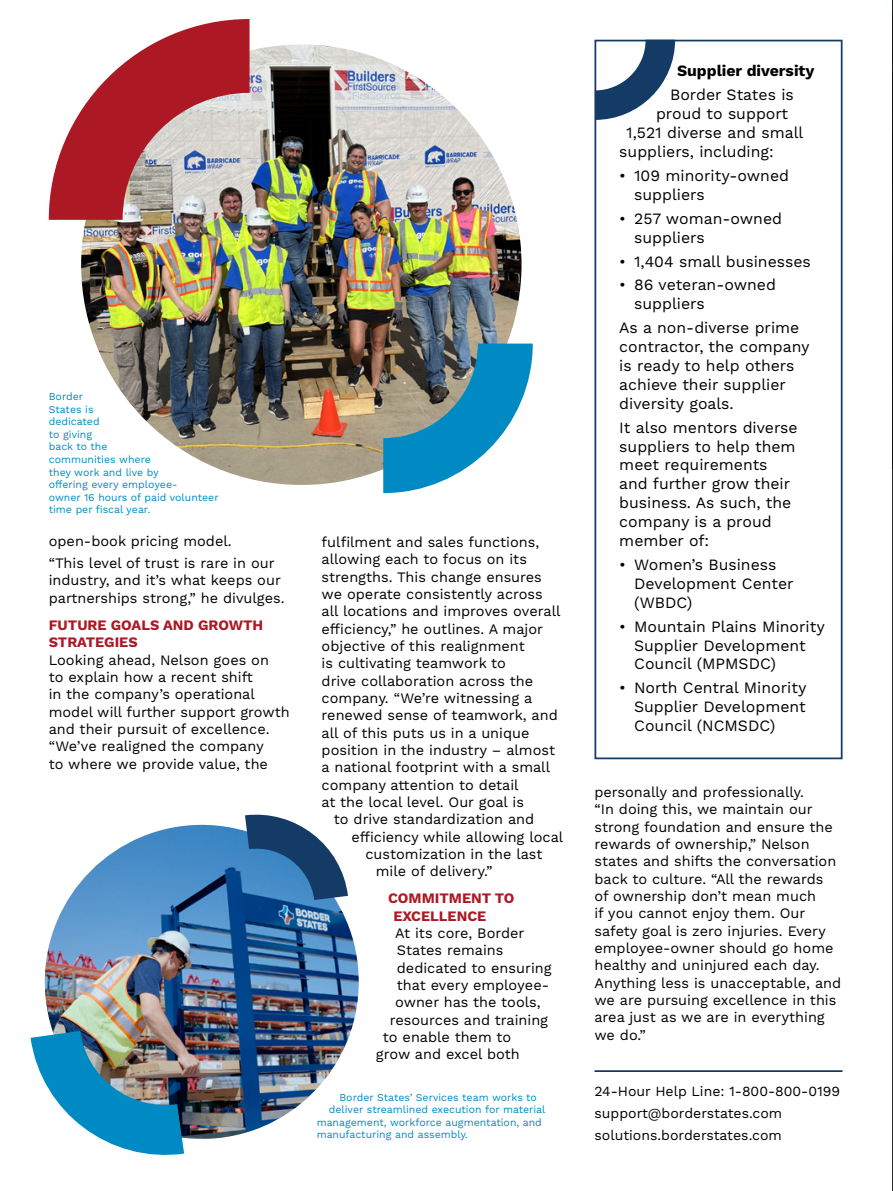
<style>
.page{position:relative;width:893px;height:1191px;background:#fff}
.page>*{position:absolute;margin:0;border:0;box-sizing:border-box;transform-origin:0 0}
.t1{font:15.75px/18.9px "Work Sans";color:#000}
.t2{font:700 15.75px/23.8px "Work Sans";color:#000}
.t3{font:14.35px/17.3px "Work Sans";color:#000}
.t4{font:700 14.35px "Work Sans";color:#ac1924}
.t5{font:14px/21.7px "Work Sans";color:#000}
.t6{font:10.5px/12.6px "Work Sans";color:#008ac4}
.s1{font-weight:700;color:#ac1924}
.s2{font-weight:400}
</style>
<div class="page">
<svg style="left:892px;top:0;width:1px;height:1191px"></svg>
<svg style="left:597px;top:43px;width:78px;height:77px"></svg>
<div style="left:594px;top:40px;width:248px;height:719px;border:2px solid #143b66"></div>
<img style="left:81px;top:44px;width:440px;height:441px;border-radius:220px">
<svg style="left:49px;top:19px;width:201px;height:201px"></svg>
<svg style="left:383px;top:343px;width:150px;height:150px"></svg>
<img style="left:45px;top:825px;width:314px;height:313px;border-radius:157px">
<img style="left:31px;top:1031px;width:153px;height:124px">
<svg style="left:245px;top:814px;width:103px;height:86px"></svg>
<hr style="left:594px;top:1070px;width:248px;height:2px;background:#143b66">
<p class="t6" style="left:49px;top:390px;width:171px">Border<br>States is<br>dedicated<br>to giving<br>back to the<br>communities where<br>they work and live by<br>offering every employee-<br>owner 16 hours of paid volunteer time per fiscal year.</p>
<p class="t3" style="left:49px;top:530px;width:227px;line-height:22.2px">open-book pricing model.<br>“This level of trust is rare in our</p>
<p class="t3" style="left:49px;top:572px;width:237px">industry, and it’s what keeps our partnerships strong,” he divulges.</p>
<p class="t3" style="left:49px;top:617px;width:243px"><span class="s1">FUTURE GOALS AND GROWTH<br>STRATEGIES<br></span>Looking ahead, Nelson goes on<br>to explain how a recent shift<br>in the company’s operational model will further support growth and their pursuit of excellence. “We’ve realigned the company<br>to where we provide value, the</p>
<p class="t3" style="left:322px;top:534px;width:219px">fulfilment and sales functions,</p>
<p class="t3" style="left:322px;top:551px;width:207px">allowing each to focus on its</p>
<p class="t3" style="left:322px;top:568px;width:222px">strengths. This change ensures</p>
<p class="t3" style="left:322px;top:586px;width:223px">we operate consistently across</p>
<p class="t3" style="left:322px;top:603px;width:240px">all locations and improves overall</p>
<p class="t3" style="left:322px;top:620px;width:223px">efficiency,” he outlines. A major</p>
<p class="t3" style="left:322px;top:638px;width:205px">objective of this realignment</p>
<p class="t3" style="left:322px;top:655px;width:186px">is cultivating teamwork to</p>
<p class="t3" style="left:322px;top:672px;width:213px">drive collaboration across the</p>
<p class="t3" style="left:322px;top:690px;width:212px">company. “We’re witnessing a</p>
<p class="t3" style="left:322px;top:707px;width:238px">renewed sense of teamwork, and</p>
<p class="t3" style="left:322px;top:724px;width:209px">all of this puts us in a unique</p>
<p class="t3" style="left:322px;top:742px;width:235px">position in the industry – almost</p>
<p class="t3" style="left:322px;top:759px;width:230px">a national footprint with a small</p>
<p class="t3" style="left:322px;top:776px;width:198px">company attention to detail</p>
<p class="t3" style="left:322px;top:794px;width:204px">at the local level. Our goal is</p>
<p class="t3" style="left:334px;top:811px;width:202px">to drive standardization and</p>
<p class="t3" style="left:351px;top:828px;width:213px">efficiency while allowing local</p>
<p class="t3" style="left:365px;top:846px;width:179px">customization in the last</p>
<p class="t3" style="left:376px;top:863px;width:118px">mile of delivery.”</p>
<p class="t4" style="left:388px;top:890px;width:128px">COMMITMENT TO</p>
<p class="t4" style="left:393px;top:907px;width:95px">EXCELLENCE</p>
<p class="t3" style="left:395px;top:925px;width:131px">At its core, Border</p>
<p class="t3" style="left:397px;top:942px;width:108px">States remains</p>
<p class="t3" style="left:397px;top:960px;width:156px">dedicated to ensuring</p>
<p class="t3" style="left:397px;top:977px;width:154px">that every employee-</p>
<p class="t3" style="left:395px;top:994px;width:147px">owner has the tools,</p>
<p class="t3" style="left:390px;top:1011px;width:160px">resources and training</p>
<p class="t3" style="left:383px;top:1029px;width:130px">to enable them to</p>
<p class="t3" style="left:376px;top:1046px;width:145px">grow and excel both</p>
<p class="t6" style="left:339px;top:1091px;width:199px">Border States’ Services team works to</p>
<p class="t6" style="left:329px;top:1103px;width:218px">deliver streamlined execution for material</p>
<p class="t6" style="left:317px;top:1116px;width:227px">management, workforce augmentation, and</p>
<p class="t6" style="left:317px;top:1129px;width:153px">manufacturing and assembly.</p>
<p class="t2" style="left:670px;top:60px;width:146px;text-indent:7px">Supplier diversity<br><span class="s2">Border States is</span></p>
<p class="t1" style="left:656px;top:105px;width:133px">proud to support</p>
<p class="t1" style="left:626px;top:124px;width:178px">1,521 diverse and small</p>
<p class="t1" style="left:619px;top:143px;width:156px">suppliers, including:</p>
<p class="t1" style="left:634px;top:167px;width:156px;text-indent:-15px">• 109 minority-owned suppliers</p>
<p class="t1" style="left:634px;top:210px;width:149px;text-indent:-15px">• 257 woman-owned suppliers</p>
<p class="t1" style="left:619px;top:252px;width:193px">• 1,404 small businesses</p>
<p class="t1" style="left:634px;top:276px;width:143px;text-indent:-15px">• 86 veteran-owned suppliers</p>
<p class="t1" style="left:619px;top:319px;width:192px">As a non-diverse prime contractor, the company is ready to help others achieve their supplier diversity goals.</p>
<p class="t1" style="left:619px;top:418px;width:180px">It also mentors diverse suppliers to help them meet requirements and further grow their business. As such, the company is a proud member of:</p>
<p class="t1" style="left:634px;top:556px;width:161px;text-indent:-15px">• Women’s Business<br>Development Center (WBDC)</p>
<p class="t1" style="left:634px;top:617px;width:192px;text-indent:-15px">• Mountain Plains Minority<br>Supplier Development<br>Council (MPMSDC)</p>
<p class="t1" style="left:634px;top:679px;width:174px;text-align:justify;text-indent:-15px">• North Central Minority Supplier Development Council (NCMSDC)</p>
<p class="t3" style="left:594px;top:784px;width:248px">personally and professionally.<br>“In doing this, we maintain our strong foundation and ensure the rewards of ownership,” Nelson states and shifts the conversation back to culture. “All the rewards of ownership don’t mean much<br>if you cannot enjoy them. Our safety goal is zero injuries. Every employee-owner should go home healthy and uninjured each day.<br>Anything less is unacceptable, and we are pursuing excellence in this area just as we are in everything we do.”</p>
<p class="t5" style="left:594px;top:1081px;width:247px">24-Hour Help Line: 1-800-800-0199 support@borderstates.com solutions.borderstates.com</p>
</div>
